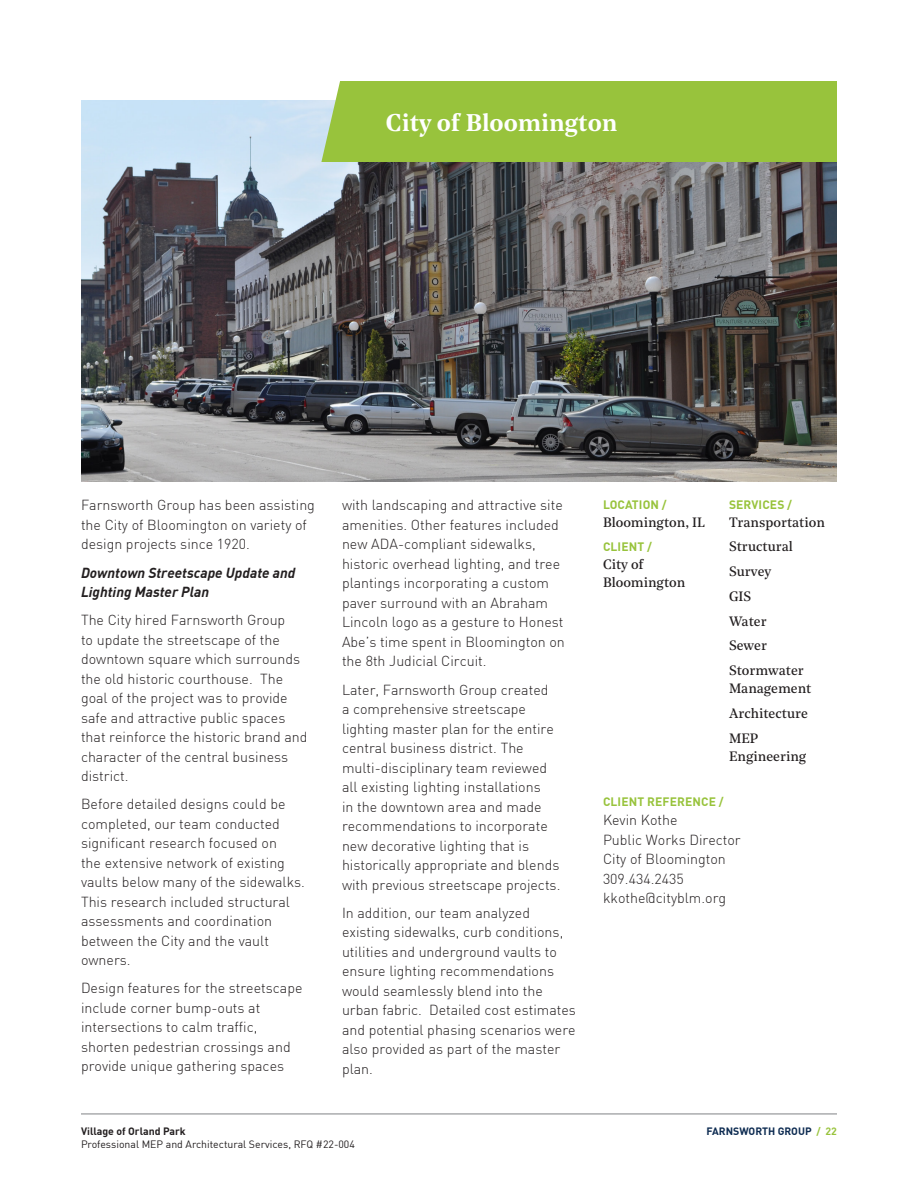
<style>
.page{position:relative;width:918px;height:1188px;background:#fff}
.page>*{position:absolute;margin:0;border:0;box-sizing:border-box;transform-origin:0 0}
.project_name_in_gree{font:600 24px "Noe Text";color:#fff}
.Body_Copy{font:300 14.25px/19.5px "DINOT";color:#231f20}
.Reference_Data{font:300 14.25px "DINOT";color:#231f20}
.Body_Copy-2{font:italic 700 14.25px/19.5px "DINOT";color:#231f20}
.Project_Stats{font:13.5px/18px "Noe Text";color:#231f20}
.project_green_header{font:700 12px "DINOT";letter-spacing:.01em;color:#98c33c}
.Reference_Data-2{font:700 12px "DINOT";letter-spacing:.01em;color:#98c33c}
.t1{font:10.5px "DINOT";color:#231f20}
.t2{font:700 10.5px "DINOT";color:#231f20}
.t3{font:700 10.5px "DINOT";color:#0d2b51}
.s1{color:#98c33c}
</style>
<div class="page">
<hr style="left:81px;top:1114px;width:756px;height:1px;background:#808285">
<img style="left:81px;top:101px;width:756px;height:380px">
<div style="left:321px;top:81px;width:516px;height:81px;background:#98c33c"></div>
<p class="project_name_in_gree" style="left:386px;top:104px;width:233px">City of Bloomington</p>
<p class="Body_Copy" style="left:81px;top:494px;width:236px">Farnsworth Group has been assisting the City of Bloomington on variety of design projects since 1920.</p>
<p class="Body_Copy-2" style="left:81px;top:561px;width:216px">Downtown Streetscape Update and<br>Lighting Master Plan</p>
<p class="Body_Copy" style="left:81px;top:609px;width:228px">The City hired Farnsworth Group<br>to update the streetscape of the downtown square which surrounds the old historic courthouse. The goal of the project was to provide safe and attractive public spaces that reinforce the historic brand and character of the central business district.</p>
<p class="Body_Copy" style="left:81px;top:793px;width:226px">Before detailed designs could be completed, our team conducted significant research focused on<br>the extensive network of existing vaults below many of the sidewalks.<br>This research included structural assessments and coordination between the City and the vault owners.</p>
<p class="Body_Copy" style="left:81px;top:977px;width:223px">Design features for the streetscape include corner bump-outs at intersections to calm traffic, shorten pedestrian crossings and provide unique gathering spaces</p>
<p class="Body_Copy" style="left:342px;top:494px;width:224px">with landscaping and attractive site amenities. Other features included new ADA-compliant sidewalks, historic overhead lighting, and tree plantings incorporating a custom paver surround with an Abraham Lincoln logo as a gesture to Honest Abe’s time spent in Bloomington on the 8th Judicial Circuit.</p>
<p class="Body_Copy" style="left:342px;top:678px;width:220px">Later, Farnsworth Group created<br>a comprehensive streetscape lighting master plan for the entire central business district. The multi-disciplinary team reviewed all existing lighting installations<br>in the downtown area and made recommendations to incorporate new decorative lighting that is historically appropriate and blends with previous streetscape projects.</p>
<p class="Body_Copy" style="left:342px;top:902px;width:236px">In addition, our team analyzed existing sidewalks, curb conditions, utilities and underground vaults to ensure lighting recommendations would seamlessly blend into the urban fabric. Detailed cost estimates and potential phasing scenarios were also provided as part of the master plan.</p>
<p class="project_green_header" style="left:603px;top:495px;width:65px">LOCATION /</p>
<p class="Project_Stats" style="left:603px;top:512px;width:103px">Bloomington, IL</p>
<p class="project_green_header" style="left:603px;top:538px;width:50px">CLIENT /</p>
<p class="Project_Stats" style="left:603px;top:555px;width:84px">City of<br>Bloomington</p>
<p class="project_green_header" style="left:729px;top:495px;width:65px">SERVICES /</p>
<p class="Project_Stats" style="left:729px;top:512px;width:97px">Transportation</p>
<p class="Project_Stats" style="left:729px;top:537px;width:66px">Structural</p>
<p class="Project_Stats" style="left:729px;top:562px;width:44px">Survey</p>
<p class="Project_Stats" style="left:729px;top:586px;width:24px">GIS</p>
<p class="Project_Stats" style="left:729px;top:611px;width:39px">Water</p>
<p class="Project_Stats" style="left:729px;top:636px;width:40px">Sewer</p>
<p class="Project_Stats" style="left:729px;top:661px;width:84px">Stormwater<br>Management</p>
<p class="Project_Stats" style="left:729px;top:703px;width:81px">Architecture</p>
<p class="Project_Stats" style="left:729px;top:728px;width:79px">MEP<br>Engineering</p>
<p class="Reference_Data-2" style="left:603px;top:792px;width:122px">CLIENT REFERENCE /</p>
<p class="Reference_Data" style="left:603px;top:809px;width:76px">Kevin Kothe</p>
<p class="Reference_Data" style="left:603px;top:829px;width:139px">Public Works Director</p>
<p class="Reference_Data" style="left:603px;top:848px;width:124px">City of Bloomington</p>
<p class="Reference_Data" style="left:603px;top:868px;width:82px">309.434.2435</p>
<p class="Reference_Data" style="left:603px;top:887px;width:125px">kkothe@cityblm.org</p>
<p class="t2" style="left:81px;top:1123px;width:106px">Village of Orland Park</p>
<p class="t1" style="left:81px;top:1136px;width:275px">Professional MEP and Architectural Services, RFQ #22-004</p>
<p class="t3" style="left:707px;top:1123px;width:132px">FARNSWORTH GROUP <span class="s1">/ 22</span></p>
</div>
